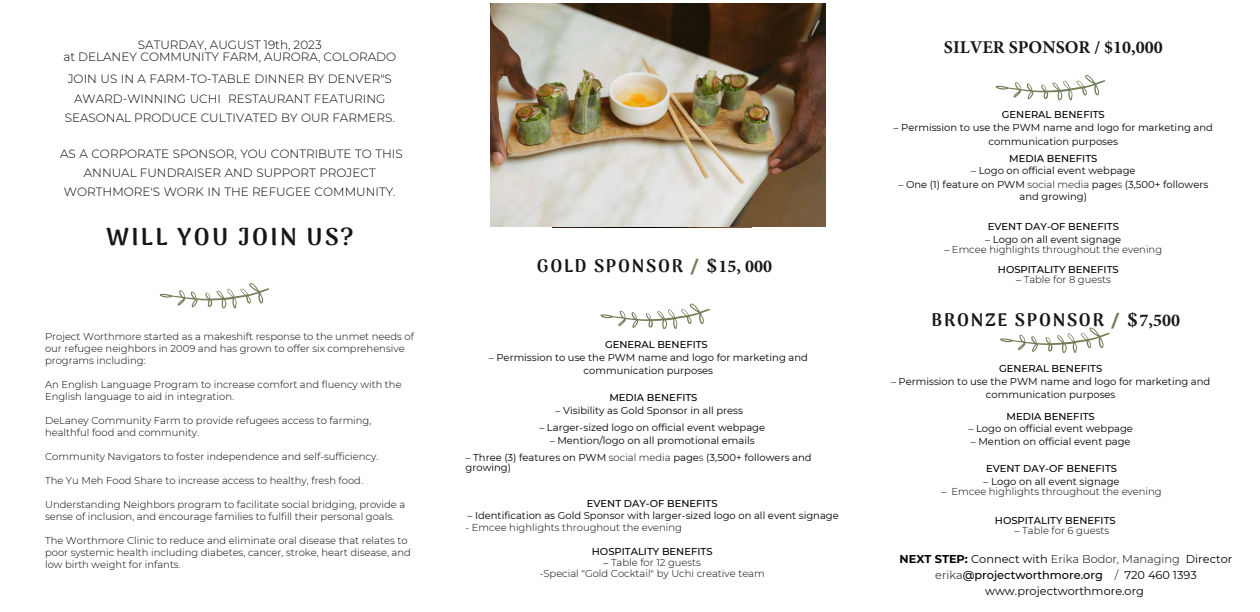
<style>
.page{position:relative;width:1260px;height:612px;background:#fff}
.page>*{position:absolute;margin:0;border:0;box-sizing:border-box;transform-origin:0 0}
.t1{font:900 24px "Arima Madurai";letter-spacing:.095em;color:#171717}
.t2{font:900 18px "Arima Madurai";letter-spacing:.095em;color:#171717}
.t3{font:700 18px "Minion Pro";color:#171717}
.t4{font:300 12px/19.5px "Montserrat";color:#000;text-align:center}
.t5{font:11.4px/15.6px "Montserrat";color:#000;text-align:center}
.t6{font:300 10px/12px "Montserrat";color:#000}
.t7{font:10px/13.2px "Montserrat";color:#000;text-align:center}
.t8{font:500 10px "Montserrat";color:#000}
.s1{color:#717d56}
.s2{font-family:"Minion Pro";font-weight:700}
.s3{font-weight:300}
.s4{font-weight:400}
.s5{font-weight:500}
.s6{font-weight:700}
</style>
<div class="page">
<svg style="left:160px;top:283px;width:109px;height:25px"></svg>
<svg style="left:600px;top:304px;width:110px;height:25px"></svg>
<svg style="left:996px;top:75px;width:109px;height:25px"></svg>
<svg style="left:1000px;top:328px;width:110px;height:25px"></svg>
<img style="left:491px;top:4px;width:334px;height:223px">
<p class="t4" style="left:63px;top:38px;width:334px;line-height:12px">SATURDAY, AUGUST 19th, 2023<br>at DELANEY COMMUNITY FARM, AURORA, COLORADO</p>
<p class="t4" style="left:65px;top:69px;width:332px">JOIN US IN A FARM-TO-TABLE DINNER BY DENVER"S<br>AWARD-WINNING UCHI RESTAURANT FEATURING<br>SEASONAL PRODUCE CULTIVATED BY OUR FARMERS.</p>
<p class="t4" style="left:60px;top:144px;width:344px;line-height:18.9px">AS A CORPORATE SPONSOR, YOU CONTRIBUTE TO THIS<br>ANNUAL FUNDRAISER AND SUPPORT PROJECT<br>WORTHMORE'S WORK IN THE REFUGEE COMMUNITY.</p>
<h1 class="t1" style="left:106px;top:223px;width:249px">WILL YOU JOIN US?</h1>
<p class="t6" style="left:45px;top:330px;width:370px">Project Worthmore started as a makeshift response to the unmet needs of our refugee neighbors in 2009 and has grown to offer six comprehensive programs including:</p>
<p class="t6" style="left:45px;top:378px;width:358px">An English Language Program to increase comfort and fluency with the<br>English language to aid in integration.</p>
<p class="t6" style="left:45px;top:414px;width:328px">DeLaney Community Farm to provide refugees access to farming, healthful food and community.</p>
<p class="t6" style="left:45px;top:450px;width:335px">Community Navigators to foster independence and self-sufficiency.</p>
<p class="t6" style="left:45px;top:474px;width:319px">The Yu Meh Food Share to increase access to healthy, fresh food.</p>
<p class="t6" style="left:45px;top:498px;width:362px">Understanding Neighbors program to facilitate social bridging, provide a sense of inclusion, and encourage families to fulfill their personal goals.</p>
<p class="t6" style="left:45px;top:534px;width:367px">The Worthmore Clinic to reduce and eliminate oral disease that relates to poor systemic health including diabetes, cancer, stroke, heart disease, and low birth weight for infants.</p>
<h2 class="t2" style="left:537px;top:256px;width:237px">GOLD SPONSOR <span class="s1">/</span> $<span class="s2">15, 000</span></h2>
<p class="t8" style="left:605px;top:338px;width:104px">GENERAL BENEFITS</p>
<p class="t7" style="left:489px;top:351px;width:321px">– Permission to use the PWM name and logo for marketing and communication purposes</p>
<p class="t8" style="left:609px;top:391px;width:90px">MEDIA BENEFITS</p>
<p class="t7" style="left:556px;top:404px;width:189px">– Visibility as Gold Sponsor in all press</p>
<p class="t7" style="left:539px;top:421px;width:227px">– Larger-sized logo on official event webpage</p>
<p class="t7" style="left:550px;top:434px;width:206px">– Mention/logo on all promotional emails</p>
<p class="t7" style="left:466px;top:452px;width:348px;line-height:10px;text-align:left">– Three (3) features on PWM <span class="s3">social media</span> page<span class="s3">s</span> (3,500+ followers and growing)</p>
<p class="t8" style="left:587px;top:498px;width:132px">EVENT DAY-OF BENEFITS</p>
<p class="t7" style="left:467px;top:508px;width:373px">– Identification as Gold Sponsor with larger-sized logo on all event signage</p>
<p class="t6" style="left:466px;top:521px;width:218px">- Emcee highlights throughout the evening</p>
<p class="t8" style="left:592px;top:545px;width:122px">HOSPITALITY BENEFITS</p>
<p class="t6" style="left:540px;top:556px;width:227px;line-height:11.2px;text-align:center"><span class="s4">–</span> Table for 12 guests<br>-Special "Gold Cocktail" by Uchi creative team</p>
<h2 class="t3" style="left:944px;top:35px;width:220px">SILVER SPONSOR / $10,000</h2>
<p class="t8" style="left:1002px;top:108px;width:105px">GENERAL BENEFITS</p>
<p class="t7" style="left:894px;top:121px;width:321px;line-height:13.5px">– Permission to use the PWM name and logo for marketing and communication purposes</p>
<p class="t8" style="left:1009px;top:152px;width:90px">MEDIA BENEFITS</p>
<p class="t7" style="left:971px;top:164px;width:166px">– Logo on official event webpage</p>
<p class="t7" style="left:898px;top:178px;width:311px;line-height:12.8px">– One (1) feature on PWM <span class="s3">social media</span> page<span class="s3">s</span> (3,500+ followers and growing)</p>
<p class="t8" style="left:988px;top:221px;width:133px">EVENT DAY-OF BENEFITS</p>
<p class="t7" style="left:985px;top:233px;width:138px">– Logo on all event signage</p>
<p class="t6" style="left:998px;top:239px;width:166px;line-height:20px;text-indent:-54px"><span class="s4">–</span> Emcee highlights throughout the evening<br><span class="s5">HOSPITALITY BENEFITS</span></p>
<p class="t6" style="left:1016px;top:273px;width:96px"><span class="s4">–</span> Table for 8 guests</p>
<h2 class="t2" style="left:932px;top:309px;width:250px">BRONZE SPONSOR <span class="s1">/</span> $<span class="s2">7,500</span></h2>
<p class="t8" style="left:999px;top:362px;width:105px">GENERAL BENEFITS</p>
<p class="t7" style="left:891px;top:375px;width:321px">– Permission to use the PWM name and logo for marketing and communication purposes</p>
<p class="t8" style="left:1007px;top:411px;width:90px">MEDIA BENEFITS</p>
<p class="t7" style="left:968px;top:422px;width:166px">– Logo on official event webpage</p>
<p class="t7" style="left:971px;top:435px;width:161px">– Mention on official event page</p>
<p class="t8" style="left:986px;top:463px;width:133px">EVENT DAY-OF BENEFITS</p>
<p class="t7" style="left:984px;top:475px;width:138px">– Logo on all event signage</p>
<p class="t6" style="left:941px;top:485px;width:222px"><span class="s4">–</span> Emcee highlights throughout the evening</p>
<p class="t8" style="left:995px;top:515px;width:122px">HOSPITALITY BENEFITS</p>
<p class="t6" style="left:1015px;top:524px;width:96px"><span class="s4">–</span> Table for 6 guests</p>
<p class="t5" style="left:900px;top:551px;width:334px"><span class="s6">NEXT STEP:</span> Connect with <span class="s3">Erika Bodor, Managing</span> Director <span class="s3">erika</span><span class="s5">@projectworthmore.org</span> <span class="s3">/</span> 720 460 1393 www.projectworthmore.org</p>
</div>
